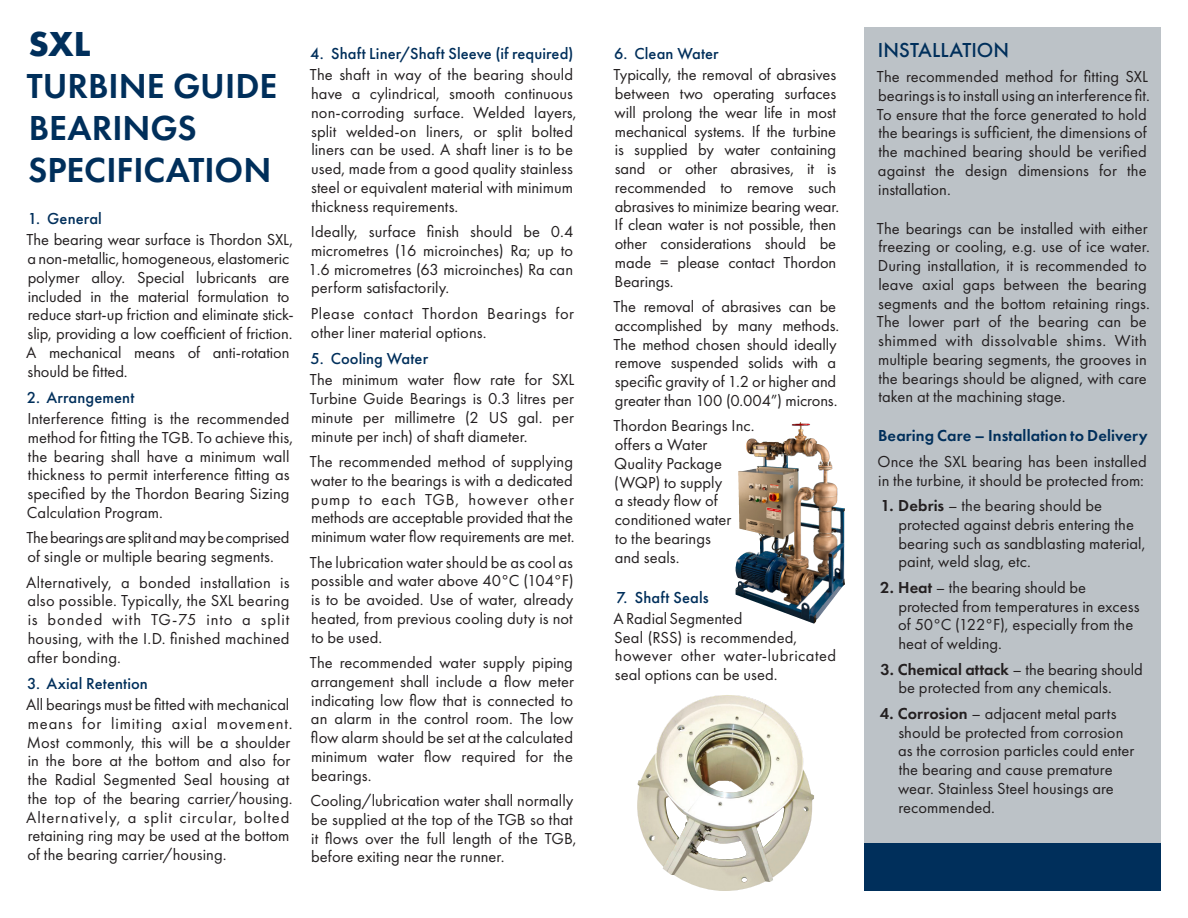
<style>
.page{position:relative;width:1188px;height:918px;background:#fff}
.page>*{position:absolute;margin:0;border:0;box-sizing:border-box;transform-origin:0 0}
.t1{font:600 36px/42px "Futura PT";color:#002f5b}
.t2{font:500 21px "Futura PT";color:#002f5b}
.t3{font:16.5px/18.8px "Futura PT";color:#231f20}
.t4{font:500 16.5px "Futura PT";letter-spacing:.005em;color:#002f5b}
.t5{font:16.5px/18.8px "Futura PT";letter-spacing:.025em;color:#231f20}
.t6{font:600 16.5px "Futura PT";letter-spacing:.005em;color:#002f5b}
.s1{font-weight:700}
.s2{font-weight:600}
</style>
<div class="page">
<img style="left:637px;top:695px;width:177px;height:196px">
<img style="left:746px;top:422px;width:55px;height:48px">
<div style="left:864px;top:27px;width:297px;height:864px;background:#bcc2c7"></div>
<div style="left:864px;top:844px;width:297px;height:47px;background:#002f5b"></div>
<p class="t1" style="left:27px;top:23px;width:252px"><span class="s1">SXL<br></span>TURBINE GUIDE<br>BEARINGS<br>SPECIFICATION</p>
<p class="t2" style="left:878px;top:37px;width:133px">INSTALLATION</p>
<p class="t4" style="left:310px;top:44px;width:265px">4. Shaft Liner/Shaft Sleeve (if required)</p>
<p class="t3" style="left:310px;top:65px;width:268px">The shaft in way of the bearing should have a cylindrical, smooth continuous non-corroding surface. Welded layers, split welded-on liners, or split bolted liners can be used. A shaft liner is to be used, made from a good quality stainless steel or equivalent material with minimum thickness requirements.</p>
<p class="t3" style="left:308px;top:222px;width:267px;text-align:justify">Ideally, surface finish should be 0.4 micrometres (16 microinches) Ra; up to 1.6 micrometres (63 microinches) Ra can perform satisfactorily.</p>
<p class="t5" style="left:311px;top:304px;width:265px">Please contact Thordon Bearings for other liner material options.</p>
<p class="t4" style="left:311px;top:349px;width:119px">5. Cooling Water</p>
<p class="t3" style="left:310px;top:370px;width:266px;text-align:justify">The minimum water flow rate for SXL Turbine Guide Bearings is 0.3 litres per minute per millimetre (2 US gal. per minute per inch) of shaft diameter.</p>
<p class="t3" style="left:310px;top:452px;width:266px;text-align:justify">The recommended method of supplying water to the bearings is with a dedicated pump to each TGB, however other methods are acceptable provided that the minimum water flow requirements are met.</p>
<p class="t3" style="left:310px;top:553px;width:265px;text-align:justify">The lubrication water should be as cool as possible and water above 40°C (104°F) is to be avoided. Use of water, already heated, from previous cooling duty is not to be used.</p>
<p class="t3" style="left:310px;top:653px;width:266px;text-align:justify">The recommended water supply piping arrangement shall include a flow meter indicating low flow that is connected to an alarm in the control room. The low flow alarm should be set at the calculated minimum water flow required for the bearings.</p>
<p class="t3" style="left:310px;top:791px;width:268px">Cooling/lubrication water shall normally be supplied at the top of the TGB so that it flows over the full length of the TGB, before exiting near the runner.</p>
<p class="t4" style="left:614px;top:44px;width:106px">6. Clean Water</p>
<p class="t3" style="left:614px;top:65px;width:227px">Typically, the removal of abrasives between two operating surfaces will prolong the wear life in most mechanical systems. If the turbine is supplied by water containing sand or other abrasives, it is recommended to remove such abrasives to minimize bearing wear.<br>If clean water is not possible, then other considerations should be made = please contact Thordon<br>Bearings.</p>
<p class="t3" style="left:614px;top:297px;width:227px">The removal of abrasives can be accomplished by many methods.<br>The method chosen should ideally remove suspended solids with a specific gravity of 1.2 or higher and greater than 100 (0.004”) microns.</p>
<p class="t3" style="left:614px;top:416px;width:142px">Thordon Bearings Inc. offers a Water<br>Quality Package (WQP) to supply<br>a steady flow of conditioned water<br>to the bearings<br>and seals.</p>
<p class="t4" style="left:616px;top:587px;width:94px">7. Shaft Seals</p>
<p class="t3" style="left:614px;top:609px;width:224px">A Radial Segmented<br>Seal (RSS) is recommended, however other water-lubricated seal options can be used.</p>
<p class="t3" style="left:877px;top:67px;width:274px">The recommended method for fitting SXL bearings is to install using an interference fit.<br>To ensure that the force generated to hold the bearings is sufficient, the dimensions of the machined bearing should be verified against the design dimensions for the installation.</p>
<p class="t3" style="left:877px;top:219px;width:274px">The bearings can be installed with either freezing or cooling, e.g. use of ice water.<br>During installation, it is recommended to leave axial gaps between the bearing segments and the bottom retaining rings.<br>The lower part of the bearing can be shimmed with dissolvable shims. With multiple bearing segments, the grooves in the bearings should be aligned, with care taken at the machining stage.</p>
<p class="t6" style="left:878px;top:425px;width:271px">Bearing Care – Installation to Delivery</p>
<p class="t3" style="left:877px;top:452px;width:271px">Once the SXL bearing has been installed in the turbine, it should be protected from:</p>
<p class="t3" style="left:898px;top:496px;width:249px;text-indent:-17px"><span class="s2">1. Debris</span> – the bearing should be protected against debris entering the bearing such as sandblasting material, paint, weld slag, etc.</p>
<p class="t3" style="left:898px;top:578px;width:243px;text-indent:-18px"><span class="s2">2. Heat</span> – the bearing should be protected from temperatures in excess of 50°C (122°F), especially from the heat of welding.</p>
<p class="t3" style="left:898px;top:660px;width:246px;text-indent:-18px"><span class="s2">3. Chemical attack</span> – the bearing should be protected from any chemicals.</p>
<p class="t3" style="left:898px;top:704px;width:238px;text-indent:-18px"><span class="s2">4. Corrosion</span> – adjacent metal parts should be protected from corrosion as the corrosion particles could enter the bearing and cause premature wear. Stainless Steel housings are recommended.</p>
<p class="t4" style="left:28px;top:209px;width:76px">1. General</p>
<p class="t3" style="left:26px;top:230px;width:269px">The bearing wear surface is Thordon SXL, a non-metallic, homogeneous, elastomeric polymer alloy. Special lubricants are included in the material formulation to reduce start-up friction and eliminate stick&shy;slip, providing a low coefficient of friction.<br>A mechanical means of anti-rotation should be fitted.</p>
<p class="t4" style="left:27px;top:388px;width:109px">2. Arrangement</p>
<p class="t3" style="left:27px;top:409px;width:268px">Interference fitting is the recommended method for fitting the TGB. To achieve this, the bearing shall have a minimum wall thickness to permit interference fitting as specified by the Thordon Bearing Sizing Calculation Program.</p>
<p class="t3" style="left:26px;top:528px;width:265px">The bearings are split and may be comprised of single or multiple bearing segments.</p>
<p class="t3" style="left:26px;top:573px;width:265px;text-align:justify">Alternatively, a bonded installation is also possible. Typically, the SXL bearing is bonded with TG-75 into a split housing, with the I.D. finished machined after bonding.</p>
<p class="t4" style="left:27px;top:674px;width:122px">3. Axial Retention</p>
<p class="t3" style="left:26px;top:695px;width:268px">All bearings must be fitted with mechanical means for limiting axial movement.<br>Most commonly, this will be a shoulder in the bore at the bottom and also for the Radial Segmented Seal housing at the top of the bearing carrier/housing.<br>Alternatively, a split circular, bolted retaining ring may be used at the bottom of the bearing carrier/housing.</p>
</div>
